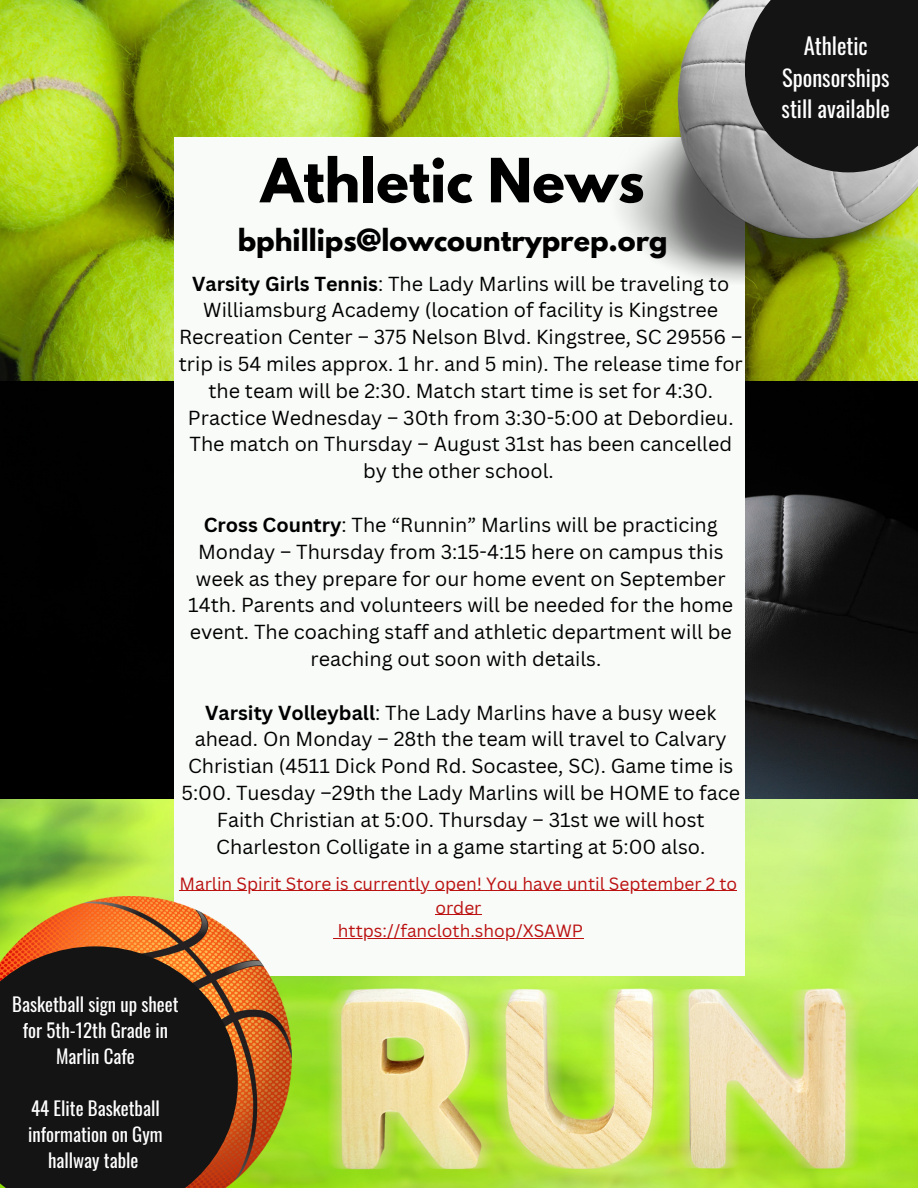
<style>
.page{position:relative;width:918px;height:1188px;background:#fff}
.page>*{position:absolute;margin:0;border:0;box-sizing:border-box;transform-origin:0 0}
.t1{font:700 54px "League Spartan";color:#000}
.t2{font:700 27px "League Spartan";color:#000}
.t3{font:22.5px/31.3px "Oswald";color:#fff;text-align:center}
.t4{font:19.8px/26.8px "Canva Sans";color:#000;text-align:center}
.t5{font:18.9px/26px "Oswald";color:#fff;text-align:center}
.t6{font:17.25px/23.9px "Canva Sans";color:#b11;text-align:center}
.s1{font-weight:700}
</style>
<div class="page">
<img style="left:0;top:0;width:918px;height:382px">
<img style="left:0;top:382px;width:918px;height:418px">
<img style="left:0;top:800px;width:918px;height:388px">
<div style="left:174px;top:138px;width:571px;height:838px;background:#f8fbf8"></div>
<img style="left:0;top:896px;width:291px;height:292px">
<svg style="left:0;top:946px;width:238px;height:242px;background:#261c15"></svg>
<img style="left:606px;top:0;width:312px;height:284px">
<svg style="left:745px;top:0;width:173px;height:172px;background:#262626"></svg>
<hr style="left:180px;top:891px;width:557px;height:1px;background:#b11">
<hr style="left:435px;top:914px;width:46px;height:1px;background:#b11">
<hr style="left:338px;top:938px;width:245px;height:1px;background:#b11">
<p class="t1" style="left:261px;top:154px;width:385px">Athletic News</p>
<p class="t2" style="left:238px;top:226px;width:431px">bphillips@lowcountryprep.org</p>
<p class="t4" style="left:179px;top:270px;width:565px"><span class="s1">Varsity Girls Tennis</span>: The Lady Marlins will be traveling to Williamsburg Academy (location of facility is Kingstree Recreation Center – 375 Nelson Blvd. Kingstree, SC 29556 – trip is 54 miles approx. 1 hr. and 5 min). The release time for the team will be 2:30. Match start time is set for 4:30.<br>Practice Wednesday – 30th from 3:30-5:00 at Debordieu.<br>The match on Thursday – August 31st has been cancelled by the other school.</p>
<p class="t4" style="left:188px;top:511px;width:547px"><span class="s1">Cross Country</span>: The “Runnin” Marlins will be practicing Monday – Thursday from 3:15-4:15 here on campus this week as they prepare for our home event on September 14th. Parents and volunteers will be needed for the home event. The coaching staff and athletic department will be reaching out soon with details.</p>
<p class="t4" style="left:181px;top:698px;width:560px"><span class="s1">Varsity Volleyball</span>: The Lady Marlins have a busy week ahead. On Monday – 28th the team will travel to Calvary Christian (4511 Dick Pond Rd. Socastee, SC). Game time is 5:00. Tuesday –29th the Lady Marlins will be HOME to face Faith Christian at 5:00. Thursday – 31st we will host Charleston Colligate in a game starting at 5:00 also.</p>
<p class="t6" style="left:180px;top:871px;width:559px">Marlin Spirit Store is currently open! You have until September 2 to order</p>
<p class="t6" style="left:338px;top:919px;width:247px">https://fancloth.shop/XSAWP</p>
<p class="t5" style="left:12px;top:991px;width:168px">Basketball sign up sheet for 5th-12th Grade in<br>Marlin Cafe</p>
<p class="t5" style="left:28px;top:1094px;width:136px">44 Elite Basketball information on Gym hallway table</p>
<p class="t3" style="left:782px;top:30px;width:110px">Athletic<br>Sponsorships still available</p>
</div>
